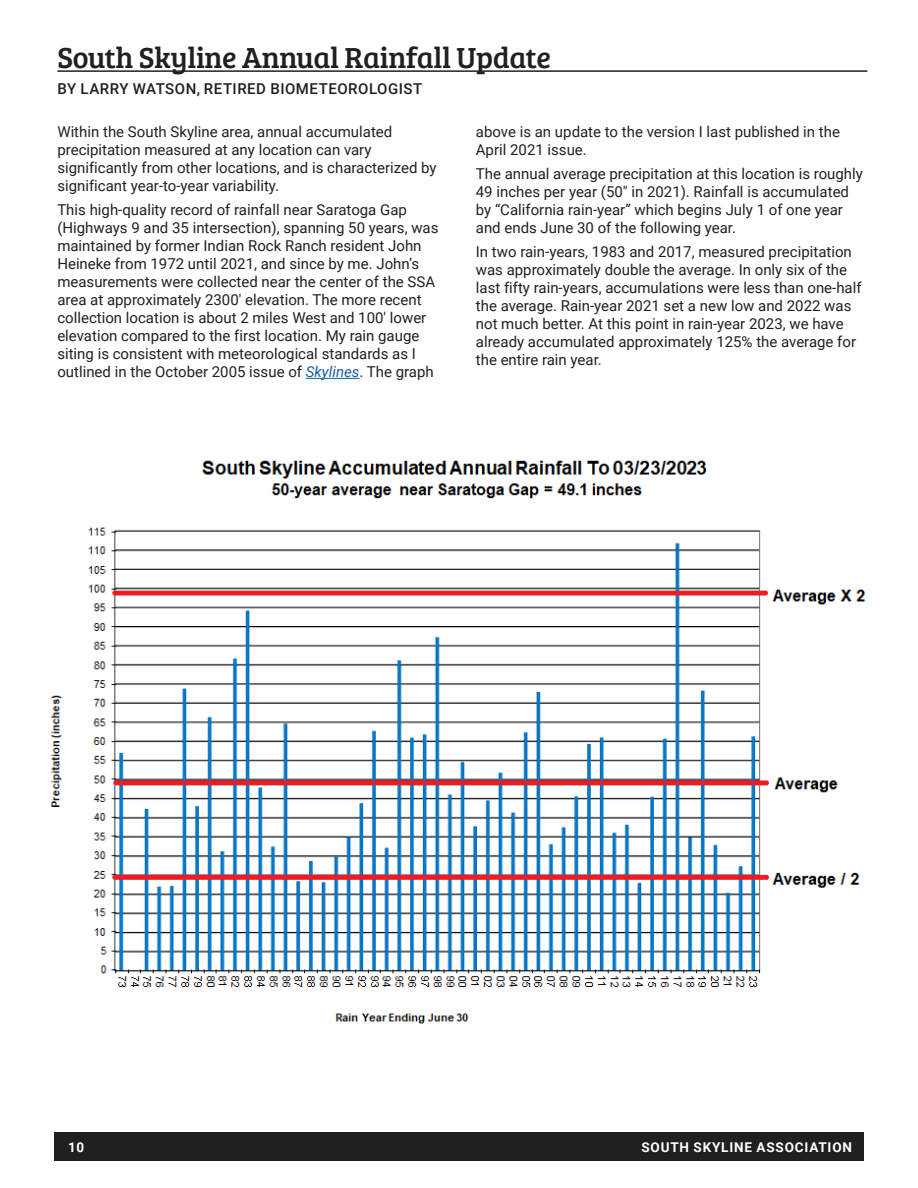
<style>
.page{position:relative;width:918px;height:1188px;background:#fff}
.page>*{position:absolute;margin:0;border:0;box-sizing:border-box;transform-origin:0 0}
.Heading_16_pt_bold{font:30px "Bree Serif";letter-spacing:-.01em;color:#231f20}
.body{font:15px/18px "Roboto";color:#231f20}
.BY_line{font:500 15px "Roboto";letter-spacing:.035em;color:#231f20}
.t1{font:700 13.5px "Roboto";letter-spacing:.06em;color:#fff}
.s1{font-style:italic;color:#175d9e}
</style>
<div class="page">
<div style="left:54px;top:1133px;width:810px;height:28px;background:#231f20"></div>
<hr style="left:57px;top:70px;width:810px;height:2px;background:#231f20">
<hr style="left:306px;top:378px;width:54px;height:1px;background:#175d9e">
<img style="left:50px;top:460px;width:816px;height:564px">
<p class="Heading_16_pt_bold" style="left:57px;top:36px;width:495px">South Skyline Annual Rainfall Update</p>
<p class="BY_line" style="left:58px;top:78px;width:366px">BY LARRY WATSON, RETIRED BIOMETEOROLOGIST</p>
<p class="body" style="left:57px;top:122px;width:381px">Within the South Skyline area, annual accumulated precipitation measured at any location can vary significantly from other locations, and is characterized by significant year-to-year variability.</p>
<p class="body" style="left:57px;top:200px;width:383px">This high-quality record of rainfall near Saratoga Gap (Highways 9 and 35 intersection), spanning 50 years, was maintained by former Indian Rock Ranch resident John Heineke from 1972 until 2021, and since by me. John’s measurements were collected near the center of the SSA area at approximately 2300' elevation. The more recent collection location is about 2 miles West and 100' lower elevation compared to the first location. My rain gauge siting is consistent with meteorological standards as I outlined in the October 2005 issue of <span class="s1">Skylines</span>. The graph</p>
<p class="body" style="left:476px;top:122px;width:366px">above is an update to the version I last published in the<br>April 2021 issue.</p>
<p class="body" style="left:476px;top:164px;width:389px">The annual average precipitation at this location is roughly 49 inches per year (50" in 2021). Rainfall is accumulated by “California rain-year” which begins July 1 of one year and ends June 30 of the following year.</p>
<p class="body" style="left:476px;top:242px;width:387px">In two rain-years, 1983 and 2017, measured precipitation was approximately double the average. In only six of the last fifty rain-years, accumulations were less than one-half the average. Rain-year 2021 set a new low and 2022 was not much better. At this point in rain-year 2023, we have already accumulated approximately 125% the average for the entire rain year.</p>
<p class="t1" style="left:68px;top:1138px;width:18px">10</p>
<p class="t1" style="left:641px;top:1138px;width:212px">SOUTH SKYLINE ASSOCIATION</p>
</div>
